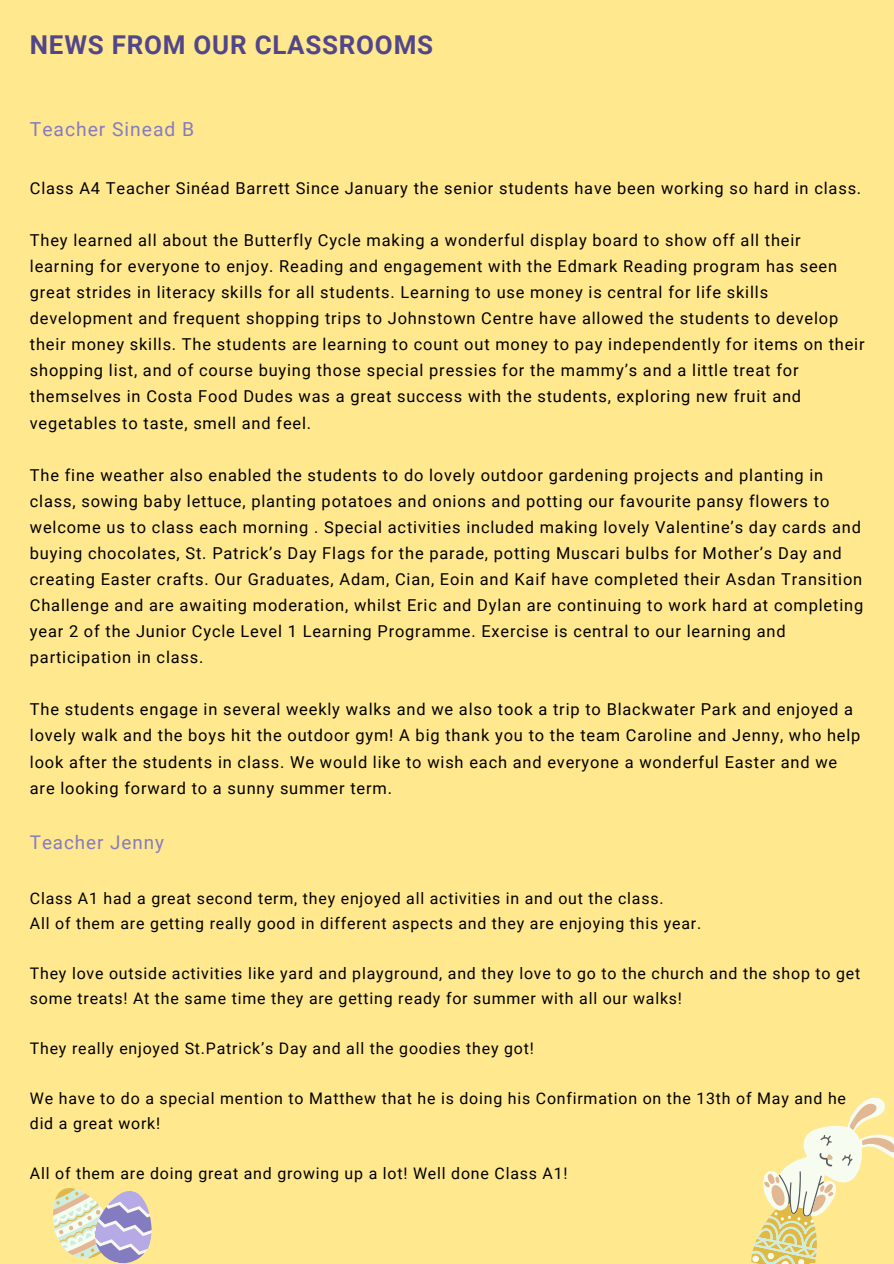
<style>
.page{position:relative;width:894px;height:1264px;background:#fff}
.page>*{position:absolute;margin:0;border:0;box-sizing:border-box;transform-origin:0 0}
.t1{font:700 25.95px "Roboto";letter-spacing:.03em;color:#52468b}
.t2{font:19.35px "Roboto";letter-spacing:.05em;color:#847cc1}
.t3{font:18.75px "Roboto";letter-spacing:.05em;color:#847cc1}
.t4{font:16.35px/26.1px "Roboto";letter-spacing:.05em;color:#000}
.t5{font:15.9px/25px "Roboto";letter-spacing:.05em;color:#000}
</style>
<div class="page">
<div style="left:0;top:0;width:893px;height:1263px;background:#ffe88d"></div>
<svg style="left:751px;top:1097px;width:142px;height:166px"></svg>
<svg style="left:53px;top:1188px;width:99px;height:75px"></svg>
<p class="t1" style="left:30px;top:30px;width:404px">NEWS FROM OUR CLASSROOMS</p>
<p class="t2" style="left:30px;top:118px;width:166px">Teacher Sinead B</p>
<p class="t4" style="left:30px;top:175px;width:832px">Class A4 Teacher Sinéad Barrett Since January the senior students have been working so hard in class.</p>
<p class="t4" style="left:30px;top:227px;width:836px">They learned all about the Butterfly Cycle making a wonderful display board to show off all their learning for everyone to enjoy. Reading and engagement with the Edmark Reading program has seen great strides in literacy skills for all students. Learning to use money is central for life skills development and frequent shopping trips to Johnstown Centre have allowed the students to develop their money skills. The students are learning to count out money to pay independently for items on their shopping list, and of course buying those special pressies for the mammy’s and a little treat for themselves in Costa Food Dudes was a great success with the students, exploring new fruit and vegetables to taste, smell and feel.</p>
<p class="t4" style="left:30px;top:462px;width:834px">The fine weather also enabled the students to do lovely outdoor gardening projects and planting in class, sowing baby lettuce, planting potatoes and onions and potting our favourite pansy flowers to welcome us to class each morning . Special activities included making lovely Valentine’s day cards and buying chocolates, St. Patrick’s Day Flags for the parade, potting Muscari bulbs for Mother’s Day and creating Easter crafts. Our Graduates, Adam, Cian, Eoin and Kaif have completed their Asdan Transition Challenge and are awaiting moderation, whilst Eric and Dylan are continuing to work hard at completing year 2 of the Junior Cycle Level 1 Learning Programme. Exercise is central to our learning and participation in class.</p>
<p class="t4" style="left:30px;top:696px;width:831px">The students engage in several weekly walks and we also took a trip to Blackwater Park and enjoyed a lovely walk and the boys hit the outdoor gym! A big thank you to the team Caroline and Jenny, who help look after the students in class. We would like to wish each and everyone a wonderful Easter and we are looking forward to a sunny summer term.</p>
<p class="t3" style="left:30px;top:831px;width:135px">Teacher Jenny</p>
<p class="t5" style="left:30px;top:886px;width:635px">Class A1 had a great second term, they enjoyed all activities in and out the class.</p>
<p class="t5" style="left:30px;top:911px;width:672px">All of them are getting really good in different aspects and they are enjoying this year.</p>
<p class="t5" style="left:30px;top:961px;width:831px">They love outside activities like yard and playground, and they love to go to the church and the shop to get some treats! At the same time they are getting ready for summer with all our walks!</p>
<p class="t5" style="left:30px;top:1036px;width:505px">They really enjoyed St.Patrick’s Day and all the goodies they got!</p>
<p class="t5" style="left:30px;top:1086px;width:817px">We have to do a special mention to Matthew that he is doing his Confirmation on the 13th of May and he did a great work!</p>
<p class="t5" style="left:30px;top:1161px;width:539px">All of them are doing great and growing up a lot! Well done Class A1!</p>
</div>
